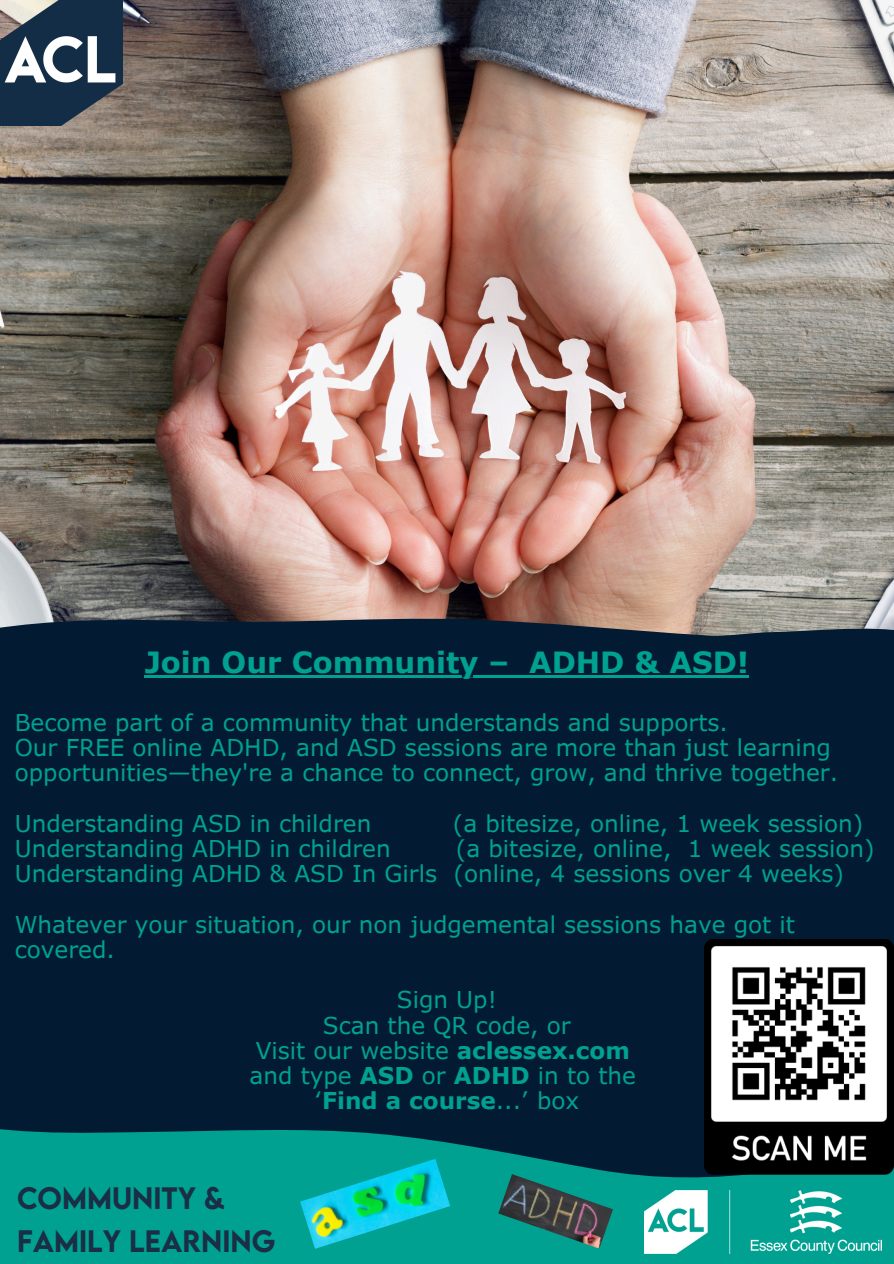
<style>
.page{position:relative;width:894px;height:1264px;background:#fff}
.page>*{position:absolute;margin:0;border:0;box-sizing:border-box;transform-origin:0 0}
.t1{font:700 29.1px "Verdana Pro";color:#00a191}
.t2{font:500 27.6px/42.8px "LEMONMILK";letter-spacing:.11em;color:#1a2e46}
.t3{font:23.1px/25.2px "Verdana Pro";color:#00a191}
.t4{font:700 23.1px "Verdana Pro";color:#00a191}
.s1{font-weight:700}
.s2{font-weight:400}
</style>
<div class="page">
<div style="left:0;top:1023px;width:893px;height:240px;background:#00a191"></div>
<img style="left:644px;top:1190px;width:237px;height:63px">
<img style="left:0;top:0;width:893px;height:617px">
<img style="left:0;top:1px;width:123px;height:124px">
<div style="left:0;top:617px;width:893px;height:561px;background:#021b32"></div>
<hr style="left:145px;top:674px;width:364px;height:3px;background:#00a191">
<hr style="left:509px;top:674px;width:20px;height:3px;background:#00a191">
<hr style="left:529px;top:674px;width:219px;height:3px;background:#00a191">
<img style="left:300px;top:1158px;width:150px;height:90px">
<img style="left:498px;top:1174px;width:115px;height:74px">
<img style="left:704px;top:939px;width:189px;height:235px">
<p class="t1" style="left:145px;top:643px;width:605px">Join Our Community – ADHD &amp; ASD!</p>
<p class="t3" style="left:15px;top:709px;width:714px">Become part of a community that understands and supports.</p>
<h1 class="t3" style="left:15px;top:734px;width:824px">Our FREE online ADHD, and ASD sessions are more than just learning opportunities—they're a chance to connect, grow, and thrive together.</h1>
<p class="t3" style="left:15px;top:810px;width:358px">Understanding ASD in children</p>
<p class="t3" style="left:452px;top:810px;width:412px">(a bitesize, online, 1 week session)</p>
<p class="t3" style="left:15px;top:835px;width:377px">Understanding ADHD in children</p>
<p class="t3" style="left:456px;top:835px;width:420px">(a bitesize, online, 1 week session)</p>
<p class="t3" style="left:15px;top:860px;width:830px">Understanding ADHD &amp; ASD In Girls (online, 4 sessions over 4 weeks)</p>
<p class="t3" style="left:15px;top:910px;width:781px">Whatever your situation, our non judgemental sessions have got it covered.</p>
<p class="t3" style="left:397px;top:986px;width:101px">Sign Up!</p>
<p class="t3" style="left:323px;top:1011px;width:249px">Scan the QR code, or</p>
<p class="t3" style="left:255px;top:1037px;width:376px">Visit our website <span class="s1">aclessex.com</span></p>
<p class="t3" style="left:249px;top:1062px;width:388px">and type <span class="s1">ASD</span> or <span class="s1">ADHD</span> in to the</p>
<p class="t4" style="left:314px;top:1086px;width:266px"><span class="s2">‘</span>Find a course<span class="s2">...’ box</span></p>
<p class="t2" style="left:17px;top:1175px;width:254px">COMMUNITY &amp;<br>FAMILY LEARNING</p>
</div>
